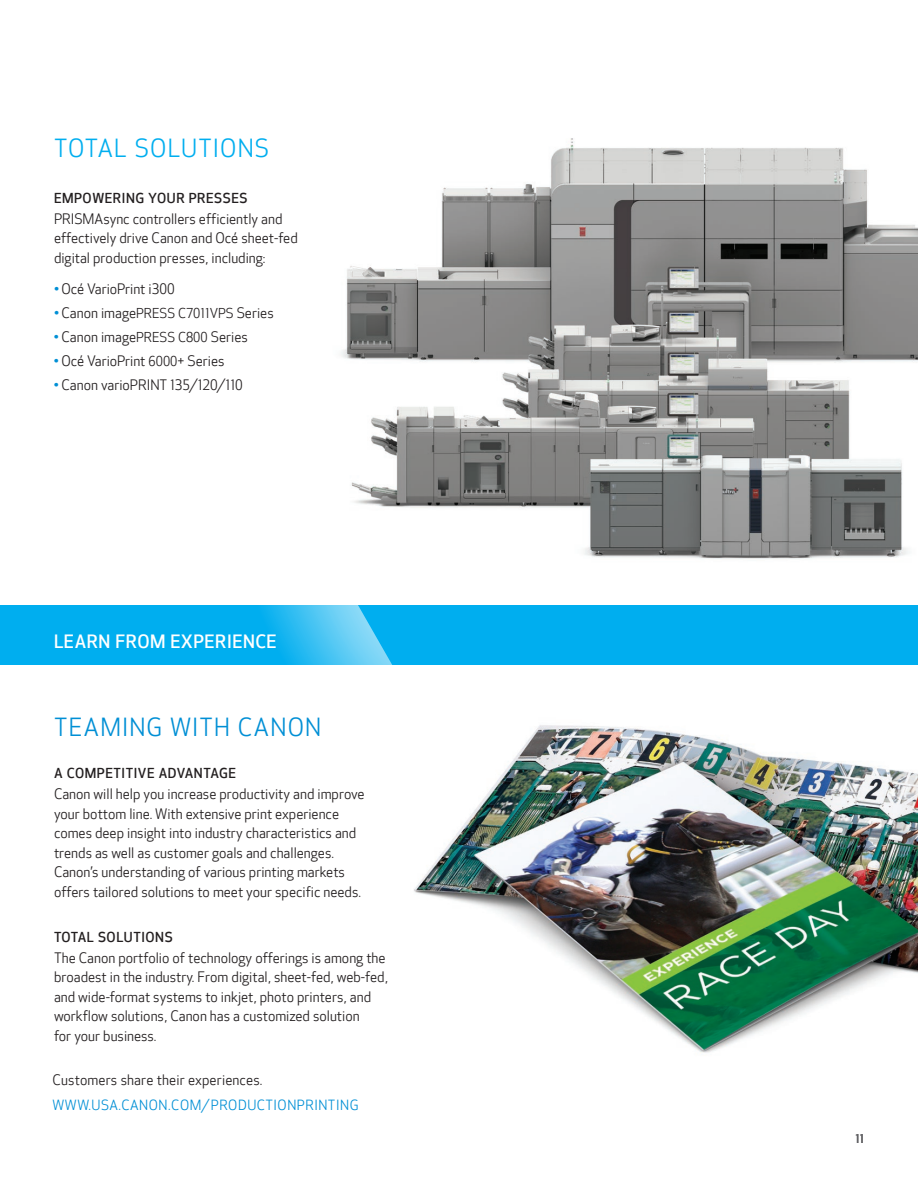
<style>
.page{position:relative;width:918px;height:1188px;background:#fff}
.page>*{position:absolute;margin:0;border:0;box-sizing:border-box;transform-origin:0 0}
.t1{font:24px "Optic Sans 201";letter-spacing:.05em;color:#008fd5}
.t2{font:24px "Optic Sans 201";letter-spacing:.045em;color:#00aeef}
.t3{font:500 18px "Optic Sans 301";letter-spacing:.03em;color:#fff}
.t4{font:13.8px/19.5px "Optic Sans 201";color:#231f20}
.t5{font:500 13.5px "Optic Sans 301";letter-spacing:.04em;color:#231f20}
.t6{font:13.5px "Optic Sans 201";letter-spacing:.04em;color:#008fd5}
.t7{font:500 12px "Optic Sans 301";color:#636366}
.s1{color:#008fd5}
.s2{font-size:13.2px}
</style>
<div class="page">
<img style="left:414px;top:725px;width:504px;height:328px">
<img style="left:341px;top:138px;width:577px;height:421px">
<div style="left:0;top:605px;width:918px;height:60px;background:#00aeef"></div>
<svg style="left:46px;top:605px;width:473px;height:60px;background:#10b3ef"></svg>
<h1 class="t2" style="left:54px;top:135px;width:217px">TOTAL SOLUTIONS</h1>
<p class="t5" style="left:54px;top:190px;width:195px">EMPOWERING YOUR PRESSES</p>
<p class="t4" style="left:54px;top:210px;width:245px">PRISMAsync controllers efficiently and effectively drive Canon and Océ sheet-fed digital production presses , including:</p>
<p class="t4" style="left:54px;top:280px;width:122px"><span class="s1">•</span> Océ VarioPrint i300</p>
<p class="t4" style="left:54px;top:304px;width:221px"><span class="s1">•</span> Canon image<span class="s2">PRESS C7011VPS</span> Series</p>
<p class="t4" style="left:54px;top:328px;width:195px"><span class="s1">•</span> Canon image<span class="s2">PRESS C800</span> Series</p>
<p class="t4" style="left:54px;top:352px;width:172px"><span class="s1">•</span> Océ VarioPrint <span class="s2">6000</span>+ Series</p>
<p class="t4" style="left:54px;top:376px;width:190px"><span class="s1">•</span> Canon varioPRINT 135/120/110</p>
<h2 class="t3" style="left:54px;top:631px;width:224px">LEARN FROM EXPERIENCE</h2>
<h1 class="t1" style="left:54px;top:714px;width:269px">TEAMING WITH CANON</h1>
<p class="t5" style="left:54px;top:765px;width:184px">A COMPETITIVE ADVANTAGE</p>
<p class="t4" style="left:54px;top:785px;width:312px">Canon will help you increase productivity and improve your bottom line. With extensive print experience comes deep insight into industry characteristics and trends as well as customer goals and challenges.<br>Canon’s understanding of various printing markets offers tailored solutions to meet your specific needs.</p>
<p class="t5" style="left:54px;top:929px;width:120px">TOTAL SOLUTIONS</p>
<p class="t4" style="left:54px;top:949px;width:336px">The Canon portfolio of technology offerings is among the broadest in the industry. From digital , sheet-fed , web-fed , and wide-format systems to inkjet , photo printers , and workflow solutions , Canon has a customized solution<br>for your business.</p>
<p class="t4" style="left:52px;top:1071px;width:212px">Customers share their experiences.</p>
<p class="t6" style="left:52px;top:1097px;width:308px">WWW.USA.CANON.COM/PRODUCTIONPRINTING</p>
<p class="t7" style="left:856px;top:1132px;width:10px">11</p>
</div>
